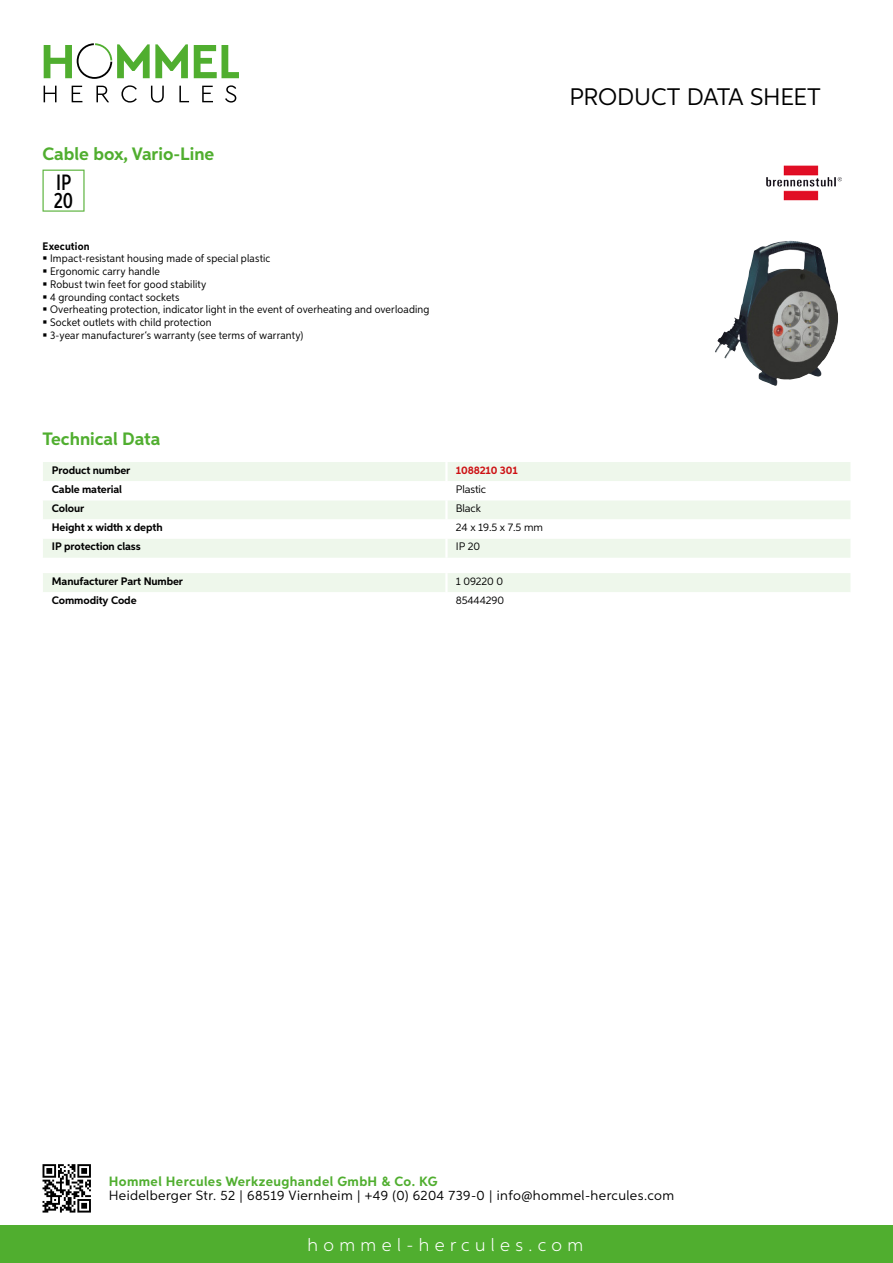
<style>
.page{position:relative;width:893px;height:1263px;background:#fff}
.page>*{position:absolute;margin:0;border:0;box-sizing:border-box;transform-origin:0 0}
.t1{font:24px "Aspira";letter-spacing:-.01em;color:#000}
.t2{font:500 22.2px/17.9px "Aspira XX Nar";color:#000}
.t3{font:700 18px "Aspira";color:#50ae2f}
.t4{font:300 18px "Aspira";letter-spacing:.3em;color:#fff}
.t5{font:13.5px "Aspira";letter-spacing:.03em;color:#000}
.t6{font:700 13.5px "Aspira";letter-spacing:.03em;color:#50ae2f}
.t7{font:10.95px/12.8px "Aspira Nar";letter-spacing:.015em;color:#000}
.t8{font:700 10.95px "Aspira";letter-spacing:-.01em;color:#000}
.t9{font:10.95px "Aspira";letter-spacing:-.01em;color:#000}
.t10{font:700 10.95px "Aspira";letter-spacing:-.01em;color:#cd1013}
.t11{font:700 10.95px "Aspira Nar";letter-spacing:.015em;color:#000}
</style>
<div class="page">
<div style="left:0;top:1226px;width:893px;height:37px;background:#50ae2f"></div>
<svg style="left:43px;top:1164px;width:48px;height:48px"></svg>
<svg style="left:194px;top:45px;width:45px;height:33px"></svg>
<svg style="left:44px;top:43px;width:144px;height:36px"></svg>
<svg style="left:44px;top:86px;width:13px;height:16px"></svg>
<svg style="left:72px;top:86px;width:10px;height:16px"></svg>
<svg style="left:96px;top:86px;width:13px;height:16px"></svg>
<svg style="left:121px;top:85px;width:16px;height:18px"></svg>
<svg style="left:151px;top:86px;width:13px;height:17px"></svg>
<svg style="left:179px;top:86px;width:10px;height:16px"></svg>
<svg style="left:202px;top:86px;width:11px;height:16px"></svg>
<svg style="left:225px;top:85px;width:11px;height:18px"></svg>
<div style="left:43px;top:462px;width:807px;height:96px;background:#eef7eb"></div>
<svg style="left:43px;top:481px;width:807px;height:58px"></svg>
<hr style="left:445px;top:462px;width:3px;height:19px;background:#fff">
<hr style="left:445px;top:481px;width:3px;height:19px;background:#fff">
<hr style="left:445px;top:500px;width:3px;height:19px;background:#fff">
<hr style="left:445px;top:519px;width:3px;height:20px;background:#fff">
<hr style="left:445px;top:539px;width:3px;height:19px;background:#fff">
<div style="left:43px;top:573px;width:807px;height:19px;background:#eef7eb"></div>
<svg style="left:43px;top:170px;width:42px;height:42px"></svg>
<img style="left:715px;top:241px;width:123px;height:145px">
<img style="left:766px;top:166px;width:76px;height:21px">
<h3 class="t3" style="left:43px;top:142px;width:173px">Cable box, Vario-Line</h3>
<h2 class="t2" style="left:54px;top:173px;width:21px">IP<br>20</h2>
<p class="t11" style="left:43px;top:239px;width:49px">Execution</p>
<p class="t7" style="left:50px;top:252px;width:381px">Impact-resistant housing made of special plastic<br>Ergonomic carry handle<br>Robust twin feet for good stability<br>4 grounding contact sockets<br>Overheating protection, indicator light in the event of overheating and overloading Socket outlets with child protection<br>3-year manufacturer‘s warranty (see terms of warranty)</p>
<h1 class="t1" style="left:569px;top:82px;width:253px">Product data sh eet</h1>
<h3 class="t3" style="left:43px;top:428px;width:120px">Technical Data</h3>
<p class="t8" style="left:52px;top:463px;width:80px">Product number</p>
<p class="t10" style="left:456px;top:463px;width:63px">1088210 301</p>
<p class="t8" style="left:52px;top:483px;width:72px">Cable material</p>
<p class="t9" style="left:456px;top:483px;width:32px">Plastic</p>
<p class="t8" style="left:52px;top:502px;width:34px">Colour</p>
<p class="t9" style="left:456px;top:502px;width:27px">Black</p>
<p class="t8" style="left:52px;top:521px;width:112px">Height x width x depth</p>
<p class="t9" style="left:456px;top:521px;width:89px">24 x 19.5 x 7.5 mm</p>
<p class="t8" style="left:52px;top:540px;width:90px">IP protection class</p>
<p class="t9" style="left:456px;top:540px;width:26px">IP 20</p>
<p class="t8" style="left:52px;top:574px;width:133px">Manufacturer Part Number</p>
<p class="t9" style="left:456px;top:575px;width:49px">1 09220 0</p>
<p class="t8" style="left:52px;top:594px;width:86px">Commodity Code</p>
<p class="t9" style="left:456px;top:594px;width:50px">85444290</p>
<p class="t6" style="left:109px;top:1172px;width:330px">Hommel Hercules Werkzeughandel GmbH &amp; Co. KG</p>
<p class="t5" style="left:109px;top:1187px;width:567px">Heidelberger Str. 52 | 68519 Viernheim | +49 (0) 6204 739-0 | info@hommel-hercules.com</p>
<h3 class="t4" style="left:307px;top:1234px;width:277px">hommel-hercules.com</h3>
</div>
